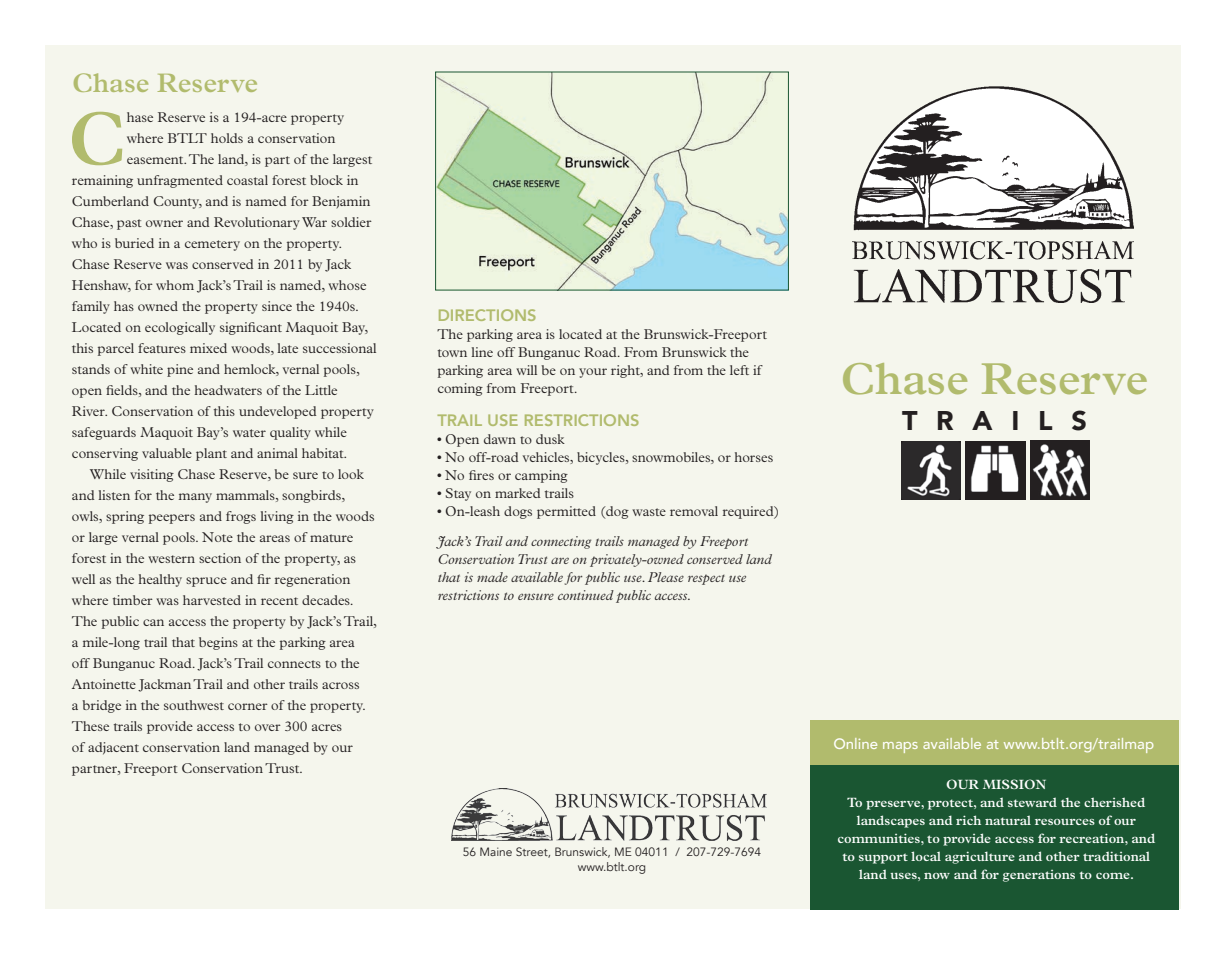
<style>
.page{position:relative;width:1224px;height:954px;background:#fff}
.page>*{position:absolute;margin:0;border:0;box-sizing:border-box;transform-origin:0 0}
.t1{font:700 77.25px "Plantin";color:#b1bb6d}
.t2{font:600 45px "Plantin";letter-spacing:-.005em;color:#b1bb6d}
.t3{font:600 27px "Plantin";color:#b1bb6d}
.t4{font:900 27px "Avenir";color:#231f20}
.t5{font:800 16.5px "Avenir";color:#b1bb6d}
.t6{font:500 15px "Avenir";color:#fff}
.t7{font:300 14.25px/18px "Plantin";color:#231f20}
.t8{font:italic 300 14.25px/18px "Plantin";color:#231f20}
.t9{font:600 13.5px/18px "Plantin";color:#fff;text-align:center}
.t10{font:12px/14.4px "Avenir";color:#231f20;text-align:center}
</style>
<div class="page">
<div style="left:45px;top:45px;width:1135px;height:864px;background:#f5f6ed"></div>
<div style="left:810px;top:720px;width:369px;height:45px;background:#b1bb6d"></div>
<div style="left:810px;top:765px;width:369px;height:144px;background:#1a5632"></div>
<img style="left:1030px;top:441px;width:60px;height:59px">
<img style="left:965px;top:441px;width:60px;height:59px">
<img style="left:902px;top:441px;width:58px;height:59px">
<img style="left:452px;top:789px;width:314px;height:52px">
<img style="left:852px;top:86px;width:282px;height:217px">
<img style="left:437px;top:74px;width:350px;height:214px">
<div style="left:435px;top:72px;width:354px;height:218px;border:1px solid #1a5632"></div>
<h3 class="t3" style="left:72px;top:67px;width:188px">Chase Reserve</h3>
<h1 class="t1" style="left:66px;top:87px;width:62px">C</h1>
<p class="t7" style="left:127px;top:109px;width:219px">hase Reserve is a 194-acre property</p>
<p class="t7" style="left:127px;top:130px;width:210px">where BTLT holds a conservation</p>
<p class="t7" style="left:127px;top:151px;width:247px">easement. The land, is part of the largest</p>
<p class="t7" style="left:72px;top:172px;width:288px">remaining unfragmented coastal forest block in</p>
<p class="t7" style="left:72px;top:193px;width:300px">Cumberland County, and is named for Benjamin</p>
<p class="t7" style="left:72px;top:214px;width:301px">Chase, past owner and Revolutionary War soldier</p>
<p class="t7" style="left:72px;top:235px;width:272px">who is buried in a cemetery on the property.</p>
<p class="t7" style="left:72px;top:256px;width:281px">Chase Reserve was conserved in 2011 by Jack</p>
<p class="t7" style="left:72px;top:277px;width:296px">Henshaw, for whom Jack’s Trail is named, whose</p>
<p class="t7" style="left:72px;top:298px;width:289px">family has owned the property since the 1940s.</p>
<p class="t7" style="left:72px;top:319px;width:298px">Located on ecologically significant Maquoit Bay,</p>
<p class="t7" style="left:72px;top:340px;width:306px">this parcel features mixed woods, late successional</p>
<p class="t7" style="left:72px;top:361px;width:289px">stands of white pine and hemlock, vernal pools,</p>
<p class="t7" style="left:72px;top:382px;width:267px">open fields, and the headwaters of the Little</p>
<p class="t7" style="left:72px;top:403px;width:303px">River. Conservation of this undeveloped property</p>
<p class="t7" style="left:72px;top:424px;width:276px">safeguards Maquoit Bay’s water quality while</p>
<p class="t7" style="left:72px;top:445px;width:277px">conserving valuable plant and animal habitat.</p>
<p class="t7" style="left:90px;top:466px;width:275px">While visiting Chase Reserve, be sure to look</p>
<p class="t7" style="left:72px;top:487px;width:275px">and listen for the many mammals, songbirds,</p>
<p class="t7" style="left:72px;top:508px;width:304px">owls, spring peepers and frogs living in the woods</p>
<p class="t7" style="left:72px;top:529px;width:283px">or large vernal pools. Note the areas of mature</p>
<p class="t7" style="left:72px;top:550px;width:286px">forest in the western section of the property, as</p>
<p class="t7" style="left:72px;top:571px;width:280px">well as the healthy spruce and fir regeneration</p>
<p class="t7" style="left:72px;top:592px;width:283px">where timber was harvested in recent decades.</p>
<p class="t7" style="left:72px;top:613px;width:307px">The public can access the property by Jack’s Trail,</p>
<p class="t7" style="left:72px;top:634px;width:284px">a mile-long trail that begins at the parking area</p>
<p class="t7" style="left:72px;top:655px;width:289px">off Bunganuc Road. Jack’s Trail connects to the</p>
<p class="t7" style="left:72px;top:676px;width:289px">Antoinette Jackman Trail and other trails across</p>
<p class="t7" style="left:72px;top:697px;width:296px">a bridge in the southwest corner of the property.</p>
<p class="t7" style="left:72px;top:718px;width:272px">These trails provide access to over 300 acres</p>
<p class="t7" style="left:72px;top:739px;width:282px">of adjacent conservation land managed by our</p>
<p class="t7" style="left:72px;top:760px;width:233px">partner, Freeport Conservation Trust.</p>
<p class="t5" style="left:437px;top:302px;width:101px">DIRECTIONS</p>
<p class="t7" style="left:437px;top:325px;width:331px">The parking area is located at the Brunswick-Freeport town line off Bunganuc Road. From Brunswick the parking area will be on your right, and from the left if coming from Freeport.</p>
<p class="t5" style="left:437px;top:407px;width:204px">TRAIL USE RESTRICTIONS</p>
<p class="t7" style="left:437px;top:430px;width:129px">• Open dawn to dusk</p>
<p class="t7" style="left:437px;top:448px;width:338px">• No off-road vehicles, bicycles, snowmobiles, or horses</p>
<p class="t7" style="left:437px;top:466px;width:132px">• No fires or camping</p>
<p class="t7" style="left:437px;top:484px;width:138px">• Stay on marked trails</p>
<p class="t7" style="left:437px;top:502px;width:344px">• On-leash dogs permitted (dog waste removal required)</p>
<p class="t8" style="left:437px;top:532px;width:335px">Jack’s Trail and connecting trails managed by Freeport Conservation Trust are on privately-owned conserved land that is made available for public use. Please respect use restrictions to ensure continued public access.</p>
<p class="t10" style="left:463px;top:845px;width:300px">56 Maine Street, Brunswick, ME 04011 / 207-729-7694 www.btlt.org</p>
<h2 class="t2" style="left:841px;top:352px;width:309px">Chase Reserve</h2>
<h3 class="t4" style="left:902px;top:397px;width:186px">T R A I L S</h3>
<p class="t6" style="left:833px;top:730px;width:322px">Online maps available at www.btlt.org/trailmap</p>
<p class="t9" style="left:837px;top:775px;width:319px">Our mission<br>To preserve, protect, and steward the cherished landscapes and rich natural resources of our communities, to provide access for recreation, and to support local agriculture and other traditional land uses, now and for generations to come.</p>
</div>
